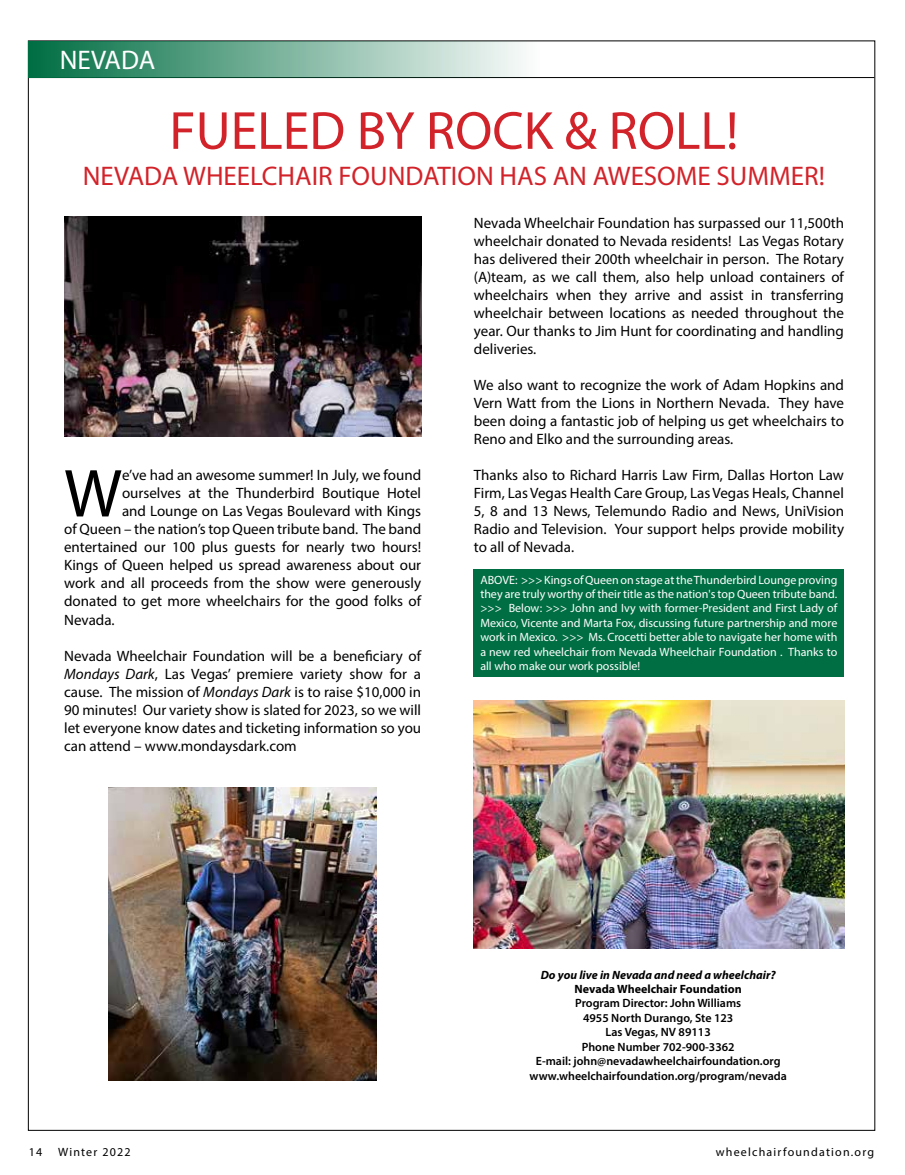
<style>
.page{position:relative;width:905px;height:1175px;background:#fff}
.page>*{position:absolute;margin:0;border:0;box-sizing:border-box;transform-origin:0 0}
.t1{font:68.4px "Myriad Pro";color:#000}
.t2{font:54px "Myriad Pro";color:#d2232a}
.t3{font:27px "Myriad Pro";color:#d2232a}
.t4{font:27px "Myriad Pro";color:#fff}
.t5{font:15px/18px "Myriad Pro";color:#000;text-align:justify}
.t6{font:12px/14.4px "Myriad Pro";color:#fff;text-align:justify}
.t7{font:600 12px/14.4px "Myriad Pro";color:#000;text-align:center}
.t8{font:12px "Myriad Pro";letter-spacing:.1em;color:#000}
.t9{font:italic 700 12px "Myriad Pro";color:#000}
.t10{font:700 12px "Myriad Pro";color:#000}
.s1{font-style:italic}
</style>
<div class="page">
<hr style="left:28px;top:77px;width:846px;height:1px;background:#000">
<div style="left:29px;top:41px;width:511px;height:36px;background:linear-gradient(to right,#006d42,#fcfdfd)"></div>
<img style="left:64px;top:216px;width:357px;height:221px">
<div style="left:473px;top:569px;width:371px;height:108px;background:#006e43"></div>
<img style="left:109px;top:788px;width:267px;height:292px">
<img style="left:474px;top:700px;width:370px;height:248px">
<h3 class="t4" style="left:60px;top:44px;width:97px">NEVADA</h3>
<h2 class="t2" style="left:169px;top:97px;width:570px">FUELED BY ROCK &amp; ROLL!</h2>
<h3 class="t3" style="left:83px;top:159px;width:743px">NEVADA WHEELCHAIR FOUNDATION HAS AN AWESOME SUMMER!</h3>
<h1 class="t1" style="left:64px;top:451px;width:59px">W</h1>
<p class="t5" style="left:122px;top:466px;width:300px">e’ve had an awesome summer! In July, we found</p>
<p class="t5" style="left:122px;top:484px;width:300px">ourselves at the Thunderbird Boutique Hotel</p>
<p class="t5" style="left:122px;top:502px;width:300px">and Lounge on Las Vegas Boulevard with Kings</p>
<p class="t5" style="left:64px;top:520px;width:358px">of Queen – the nation’s top Queen tribute band. The band</p>
<p class="t5" style="left:64px;top:538px;width:358px">entertained our 100 plus guests for nearly two hours!</p>
<p class="t5" style="left:64px;top:556px;width:358px">Kings of Queen helped us spread awareness about our</p>
<p class="t5" style="left:64px;top:574px;width:358px">work and all proceeds from the show were generously</p>
<p class="t5" style="left:64px;top:592px;width:358px">donated to get more wheelchairs for the good folks of</p>
<p class="t5" style="left:64px;top:610px;width:52px">Nevada.</p>
<p class="t5" style="left:64px;top:646px;width:358px">Nevada Wheelchair Foundation will be a beneficiary of <span class="s1">Mondays Dark</span>, Las Vegas’ premiere variety show for a cause. The mission of <span class="s1">Mondays Dark</span> is to raise $10,000 in 90 minutes! Our variety show is slated for 2023, so we will let everyone know dates and ticketing information so you can attend – www.mondaysdark.com</p>
<p class="t5" style="left:474px;top:213px;width:371px">Nevada Wheelchair Foundation has surpassed our 11,500th wheelchair donated to Nevada residents! Las Vegas Rotary has delivered their 200th wheelchair in person. The Rotary (A)team, as we call them, also help unload containers of wheelchairs when they arrive and assist in transferring wheelchair between locations as needed throughout the year. Our thanks to Jim Hunt for coordinating and handling deliveries.</p>
<p class="t5" style="left:474px;top:375px;width:371px">We also want to recognize the work of Adam Hopkins and Vern Watt from the Lions in Northern Nevada. They have been doing a fantastic job of helping us get wheelchairs to Reno and Elko and the surrounding areas.</p>
<p class="t5" style="left:474px;top:465px;width:371px">Thanks also to Richard Harris Law Firm, Dallas Horton Law Firm, Las Vegas Health Care Group, Las Vegas Heals, Channel 5, 8 and 13 News, Telemundo Radio and News, UniVision Radio and Television. Your support helps provide mobility to all of Nevada.</p>
<p class="t6" style="left:480px;top:572px;width:358px">ABOVE: &gt;&gt;&gt; Kings of Queen on stage at the Thunderbird Lounge proving they are truly worthy of their title as the nation's top Queen tribute band. &gt;&gt;&gt; Below: &gt;&gt;&gt; John and Ivy with former-President and First Lady of Mexico, Vicente and Marta Fox, discussing future partnership and more work in Mexico. &gt;&gt;&gt; Ms. Crocetti better able to navigate her home with a new red wheelchair from Nevada Wheelchair Foundation . Thanks to all who make our work possible!</p>
<p class="t9" style="left:540px;top:966px;width:236px">Do you live in Nevada and need a wheelchair?</p>
<p class="t10" style="left:574px;top:981px;width:169px">Nevada Wheelchair Foundation</p>
<p class="t7" style="left:529px;top:996px;width:259px">Program Director: John Williams<br>4955 North Durango, Ste 123<br>Las Vegas, NV 89113<br>Phone Number 702-900-3362<br>E-mail: john@nevadawheelchairfoundation.org www.wheelchairfoundation.org/program/nevada</p>
<p class="t8" style="left:29px;top:1144px;width:15px">14</p>
<p class="t8" style="left:58px;top:1144px;width:74px">Winter 2022</p>
<p class="t8" style="left:715px;top:1144px;width:160px">wheelchairfoundation.org</p>
</div>
